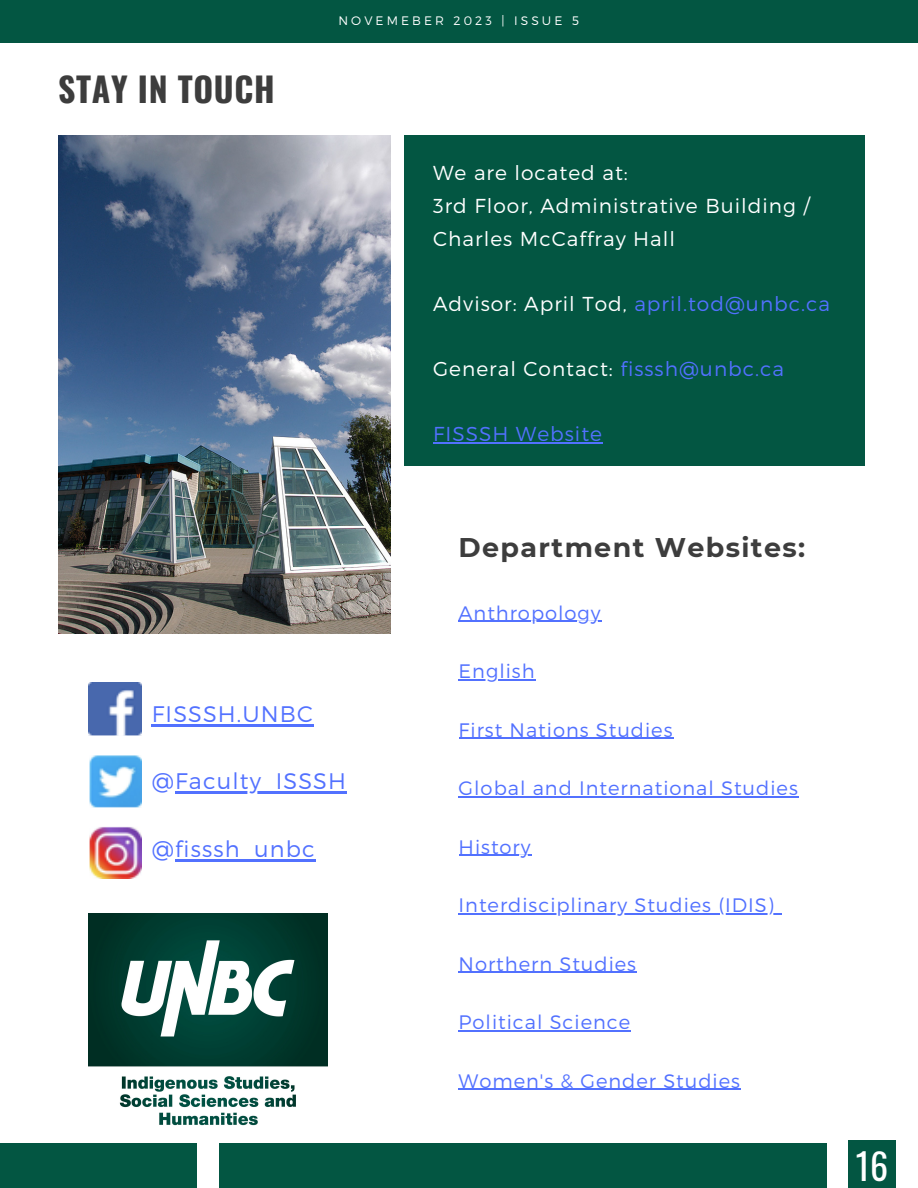
<style>
.page{position:relative;width:918px;height:1188px;background:#fff}
.page>*{position:absolute;margin:0;border:0;box-sizing:border-box;transform-origin:0 0}
.t1{font:36px "Oswald";color:#fff}
.t2{font:700 33.75px "Oswald";letter-spacing:.02em;color:#3d3d3d}
.t3{font:700 27px "Montserrat";letter-spacing:.05em;color:#3d3d3d}
.t4{font:300 22.5px "Montserrat";letter-spacing:.05em;color:#5271ff}
.t5{font:300 20.1px/32.7px "Montserrat";letter-spacing:.05em;color:#fff}
.t6{font:300 20.1px "Montserrat";letter-spacing:.05em;color:#5271ff}
.t7{font:300 19.5px "Montserrat";letter-spacing:.05em;color:#5271ff}
.t8{font:300 12.3px "Montserrat";letter-spacing:.25em;color:#fff}
.s1{color:#5271ff}
</style>
<div class="page">
<div style="left:0;top:0;width:918px;height:42px;background:#035642"></div>
<div style="left:405px;top:135px;width:460px;height:331px;background:#035642"></div>
<hr style="left:433px;top:442px;width:170px;height:2px;background:#5271ff">
<img style="left:89px;top:682px;width:53px;height:196px">
<img style="left:89px;top:913px;width:238px;height:213px">
<img style="left:58px;top:135px;width:332px;height:498px">
<hr style="left:152px;top:724px;width:162px;height:2px;background:#5271ff">
<hr style="left:175px;top:791px;width:172px;height:3px;background:#5271ff">
<hr style="left:175px;top:859px;width:141px;height:2px;background:#5271ff">
<hr style="left:459px;top:621px;width:143px;height:1px;background:#5271ff">
<hr style="left:459px;top:679px;width:77px;height:1px;background:#5271ff">
<hr style="left:459px;top:738px;width:215px;height:1px;background:#5271ff">
<hr style="left:459px;top:796px;width:340px;height:1px;background:#5271ff">
<hr style="left:459px;top:855px;width:73px;height:1px;background:#5271ff">
<hr style="left:459px;top:913px;width:316px;height:1px;background:#5271ff">
<hr style="left:459px;top:972px;width:178px;height:1px;background:#5271ff">
<hr style="left:459px;top:1030px;width:172px;height:1px;background:#5271ff">
<hr style="left:459px;top:1089px;width:282px;height:1px;background:#5271ff">
<div style="left:848px;top:1141px;width:48px;height:47px;background:#035642"></div>
<div style="left:219px;top:1143px;width:607px;height:45px;background:#035642"></div>
<div style="left:0;top:1143px;width:196px;height:45px;background:#035642"></div>
<p class="t2" style="left:58px;top:63px;width:218px">STAY IN TOUCH</p>
<p class="t8" style="left:338px;top:13px;width:242px">NOVEMEBER 2023 | ISSUE 5</p>
<p class="t5" style="left:433px;top:156px;width:196px">We are located at:</p>
<p class="t5" style="left:433px;top:188px;width:378px">3rd Floor, Administrative Building /<br>Charles McCaffray Hall</p>
<p class="t5" style="left:433px;top:286px;width:398px">Advisor: April Tod, <span class="s1">april.tod@unbc.ca</span></p>
<p class="t5" style="left:433px;top:352px;width:352px">General Contact: <span class="s1">fisssh@unbc.ca</span></p>
<p class="t6" style="left:433px;top:421px;width:170px">FISSSH Website</p>
<p class="t4" style="left:152px;top:699px;width:163px">FISSSH.UNBC</p>
<p class="t4" style="left:152px;top:767px;width:196px">@Faculty_ISSSH</p>
<p class="t4" style="left:152px;top:834px;width:164px">@fisssh_unbc</p>
<p class="t3" style="left:459px;top:531px;width:348px">Department Websites:</p>
<p class="t7" style="left:459px;top:600px;width:144px">Anthropology</p>
<p class="t7" style="left:459px;top:659px;width:78px">English</p>
<p class="t7" style="left:459px;top:717px;width:215px">First Nations Studies</p>
<p class="t7" style="left:459px;top:776px;width:341px">Global and International Studies</p>
<p class="t7" style="left:459px;top:834px;width:73px">History</p>
<p class="t7" style="left:459px;top:893px;width:317px">Interdisciplinary Studies (IDIS)</p>
<p class="t7" style="left:459px;top:951px;width:179px">Northern Studies</p>
<p class="t7" style="left:459px;top:1010px;width:173px">Political Science</p>
<p class="t7" style="left:459px;top:1068px;width:283px">Women's &amp; Gender Studies</p>
<p class="t1" style="left:856px;top:1138px;width:34px">16</p>
</div>
